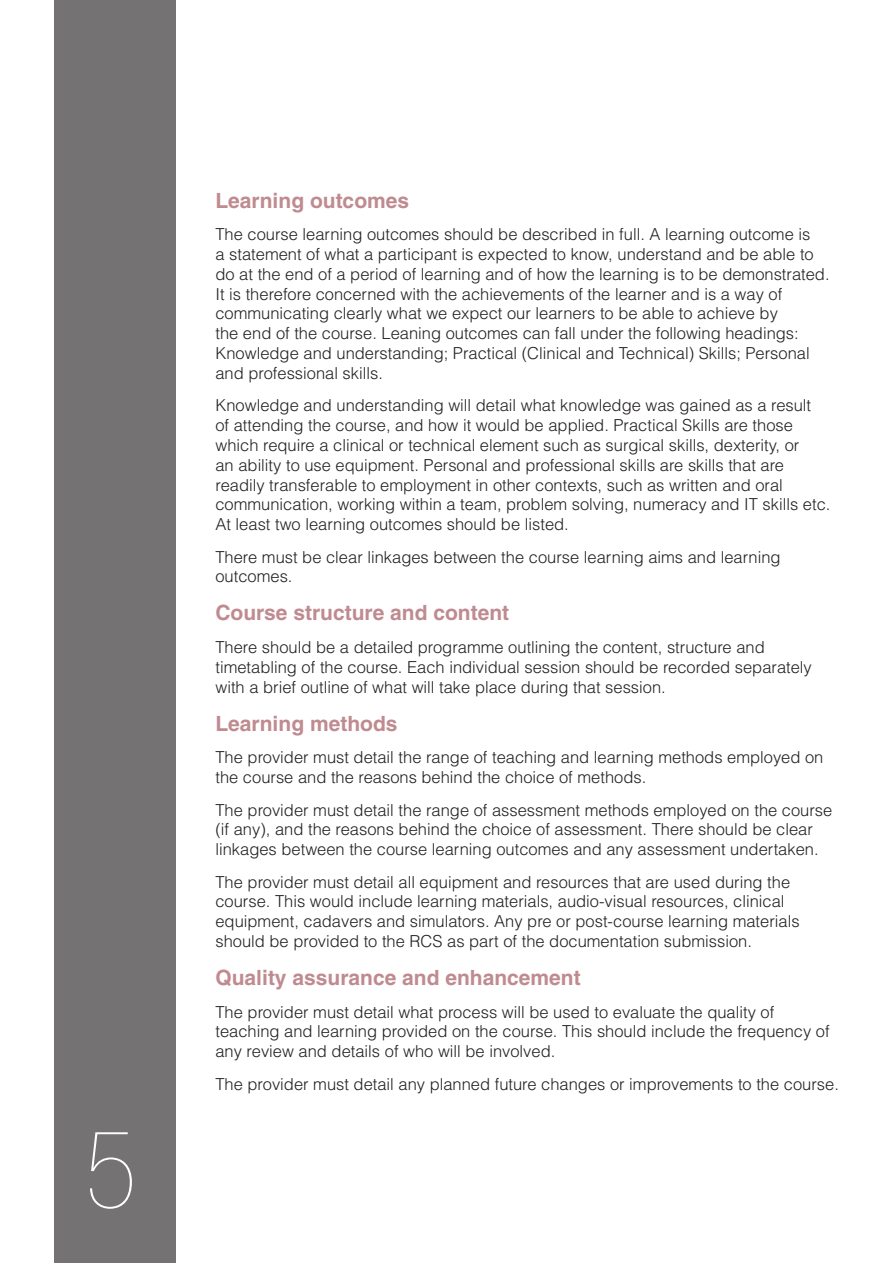
<style>
.page{position:relative;width:893px;height:1263px;background:#fff}
.page>*{position:absolute;margin:0;border:0;box-sizing:border-box;transform-origin:0 0}
.t1{font:900 condensed 108px "Helvetica Neue";color:#fff}
.Heading_1_orange{font:700 21px "Helvetica";color:#bf8b90}
.Body_text{font:300 16.5px/19.8px "Helvetica";color:#231f20}
</style>
<div class="page">
<div style="left:54px;top:0;width:122px;height:1263px;background:#747273"></div>
<h1 class="t1" style="left:85px;top:1110px;width:53px">5</h1>
<p class="Heading_1_orange" style="left:215px;top:187px;width:195px">Learning outcomes</p>
<p class="Body_text" style="left:215px;top:224px;width:616px">The course learning outcomes should be described in full. A learning outcome is<br>a statement of what a participant is expected to know, understand and be able to do at the end of a period of learning and of how the learning is to be demonstrated.<br>It is therefore concerned with the achievements of the learner and is a way of communicating clearly what we expect our learners to be able to achieve by<br>the end of the course. Leaning outcomes can fall under the following headings:<br>Knowledge and understanding; Practical (Clinical and Technical) Skills; Personal and professional skills.</p>
<p class="Body_text" style="left:215px;top:395px;width:616px">Knowledge and understanding will detail what knowledge was gained as a result<br>of attending the course, and how it would be applied. Practical Skills are those which require a clinical or technical element such as surgical skills, dexterity, or<br>an ability to use equipment. Personal and professional skills are skills that are readily transferable to employment in other contexts, such as written and oral communication, working within a team, problem solving, numeracy and IT skills etc.<br>At least two learning outcomes should be listed.</p>
<p class="Body_text" style="left:215px;top:547px;width:567px">There must be clear linkages between the course learning aims and learning outcomes.</p>
<p class="Heading_1_orange" style="left:215px;top:600px;width:295px">Course structure and content</p>
<p class="Body_text" style="left:215px;top:637px;width:598px">There should be a detailed programme outlining the content, structure and timetabling of the course. Each individual session should be recorded separately with a brief outline of what will take place during that session.</p>
<p class="Heading_1_orange" style="left:215px;top:710px;width:184px">Learning methods</p>
<p class="Body_text" style="left:215px;top:747px;width:609px">The provider must detail the range of teaching and learning methods employed on the course and the reasons behind the choice of methods.</p>
<p class="Body_text" style="left:215px;top:799px;width:618px">The provider must detail the range of assessment methods employed on the course (if any), and the reasons behind the choice of assessment. There should be clear linkages between the course learning outcomes and any assessment undertaken.</p>
<p class="Body_text" style="left:215px;top:872px;width:586px">The provider must detail all equipment and resources that are used during the course. This would include learning materials, audio-visual resources, clinical equipment, cadavers and simulators. Any pre or post-course learning materials should be provided to the RCS as part of the documentation submission.</p>
<p class="Heading_1_orange" style="left:215px;top:965px;width:367px">Quality assurance and enhancement</p>
<p class="Body_text" style="left:215px;top:1002px;width:616px">The provider must detail what process will be used to evaluate the quality of teaching and learning provided on the course. This should include the frequency of any review and details of who will be involved.</p>
<p class="Body_text" style="left:215px;top:1074px;width:625px">The provider must detail any planned future changes or improvements to the course.</p>
</div>
